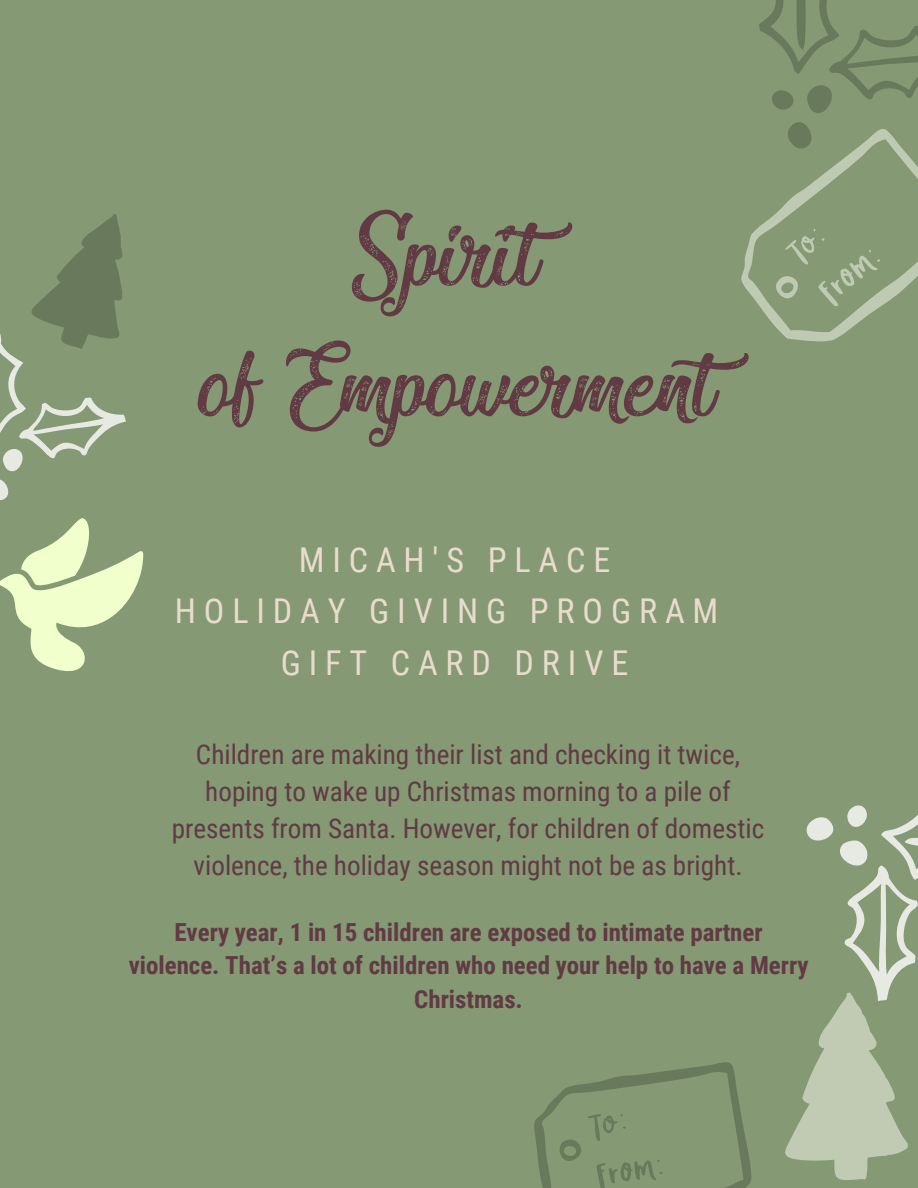
<style>
.page{position:relative;width:918px;height:1188px;background:#849974}
.page>*{position:absolute;margin:0;border:0;box-sizing:border-box;transform-origin:0 0}
.t1{font:124.5px/130.5px "Miraculous&Christmas";letter-spacing:.01em;color:#613a43;text-align:center}
.t2{font:34.2px/51.8px "Roboto Condensed";letter-spacing:.23em;color:#e9dccd;text-align:center}
.t3{font:27.15px/37.2px "Roboto Condensed";color:#613a43;text-align:center}
.t4{font:700 24.9px/33.8px "Roboto Condensed";color:#613a43;text-align:center}
</style>
<div class="page">
<svg style="left:741px;top:156px;width:177px;height:186px"></svg>
<svg style="left:770px;top:228px;width:111px;height:81px"></svg>
<svg style="left:759px;top:0;width:159px;height:156px"></svg>
<svg style="left:785px;top:805px;width:133px;height:375px"></svg>
<svg style="left:534px;top:1062px;width:218px;height:126px"></svg>
<svg style="left:0;top:214px;width:144px;height:457px"></svg>
<h1 class="t1" style="left:202px;top:192px;width:514px">Spirit<br>of Empowerment</h1>
<p class="t2" style="left:175px;top:534px;width:545px">MICAH'S PLACE<br>HOLIDAY GIVING PROGRAM<br>GIFT CARD DRIVE</p>
<p class="t3" style="left:172px;top:736px;width:594px">Children are making their list and checking it twice, hoping to wake up Christmas morning to a pile of presents from Santa. However, for children of domestic violence, the holiday season might not be as bright.</p>
<p class="t4" style="left:129px;top:915px;width:681px">Every year, 1 in 15 children are exposed to intimate partner violence. That’s a lot of children who need your help to have a Merry<br>Christmas.</p>
</div>
